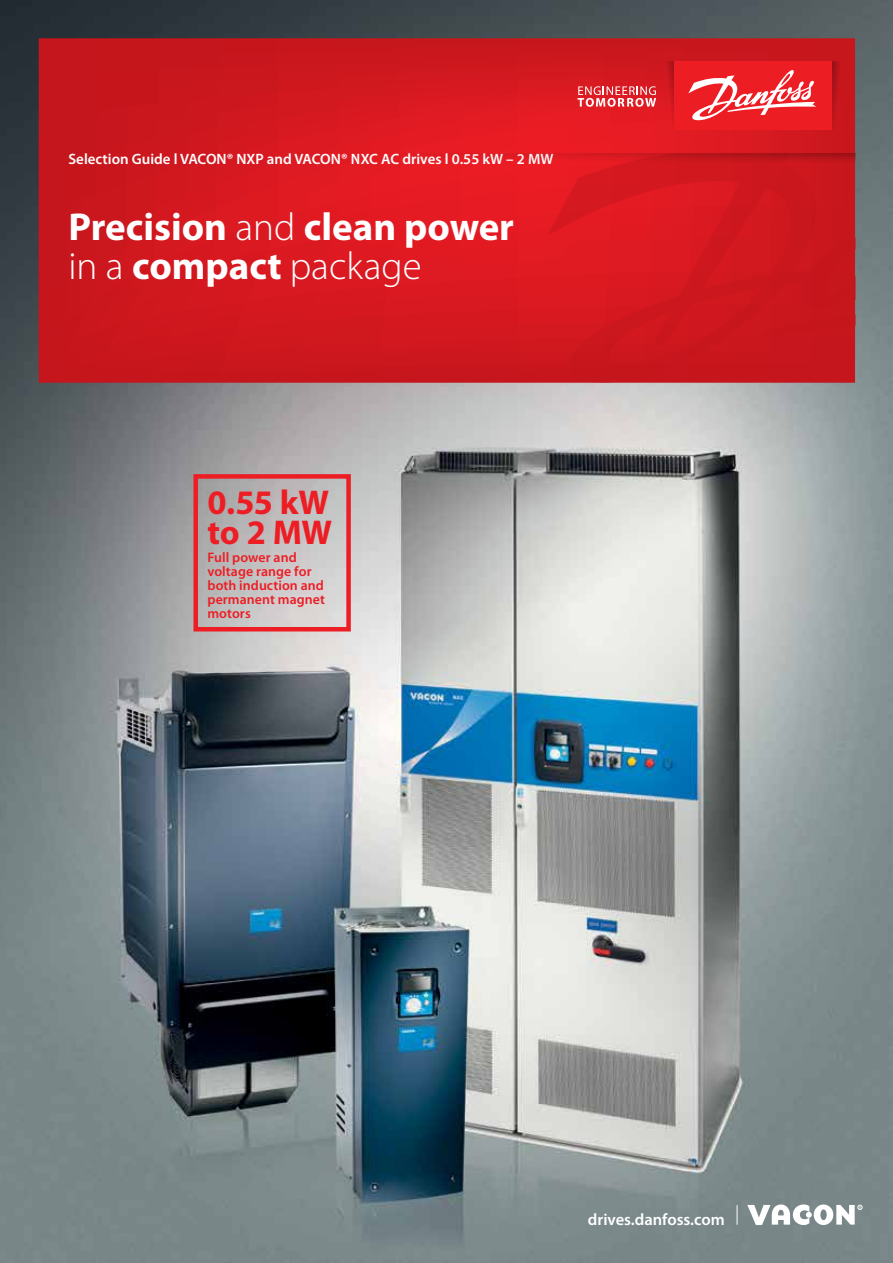
<style>
.page{position:relative;width:893px;height:1263px;background:#fff}
.page>*{position:absolute;margin:0;border:0;box-sizing:border-box;transform-origin:0 0}
.t1{font:700 39px/39px "Myriad Pro";color:#fff}
.t2{font:700 34.5px/30px "Myriad Pro";letter-spacing:-.01em;color:#ed1d24}
.t3{font:600 16.5px "Myriad Pro";color:#fff}
.t4{font:600 15px "Myriad Pro";color:#fff}
.t5{font:600 13.8px/13.8px "Myriad Pro";letter-spacing:.005em;color:#ed1d24}
.s1{font-weight:300}
</style>
<div class="page">
<img style="left:0;top:0;width:893px;height:1263px">
<svg style="left:39px;top:38px;width:816px;height:345px"></svg>
<svg style="left:547px;top:166px;width:308px;height:217px;fill:#ce171e"></svg>
<div style="left:193px;top:474px;width:158px;height:157px;border:4px solid #ed1d24"></div>
<svg style="left:737px;top:1205px;width:1px;height:20px"></svg>
<svg style="left:747px;top:1204px;width:115px;height:21px"></svg>
<svg style="left:832px;top:61px;width:13px;height:69px"></svg>
<svg style="left:662px;top:61px;width:12px;height:69px"></svg>
<svg style="left:358px;top:153px;width:497px;height:13px"></svg>
<div style="left:674px;top:61px;width:158px;height:69px;background:#ed1d24"></div>
<svg style="left:577px;top:86px;width:79px;height:21px"></svg>
<svg style="left:688px;top:70px;width:128px;height:51px"></svg>
<p class="t4" style="left:68px;top:151px;width:487px">Selection Guide l VACON® NXP and VACON® NXC AC drives l 0.55 kW – 2 MW</p>
<h1 class="t1" style="left:68px;top:208px;width:447px">Precision <span class="s1">and</span> clean power <span class="s1">in a</span> compact <span class="s1">package</span></h1>
<h2 class="t2" style="left:207px;top:488px;width:126px">0.55 kW to 2 MW</h2>
<p class="t5" style="left:207px;top:551px;width:119px">Full power and voltage range for both induction and permanent magnet motors</p>
<p class="t3" style="left:588px;top:1210px;width:138px">drives.danfoss.com</p>
</div>
